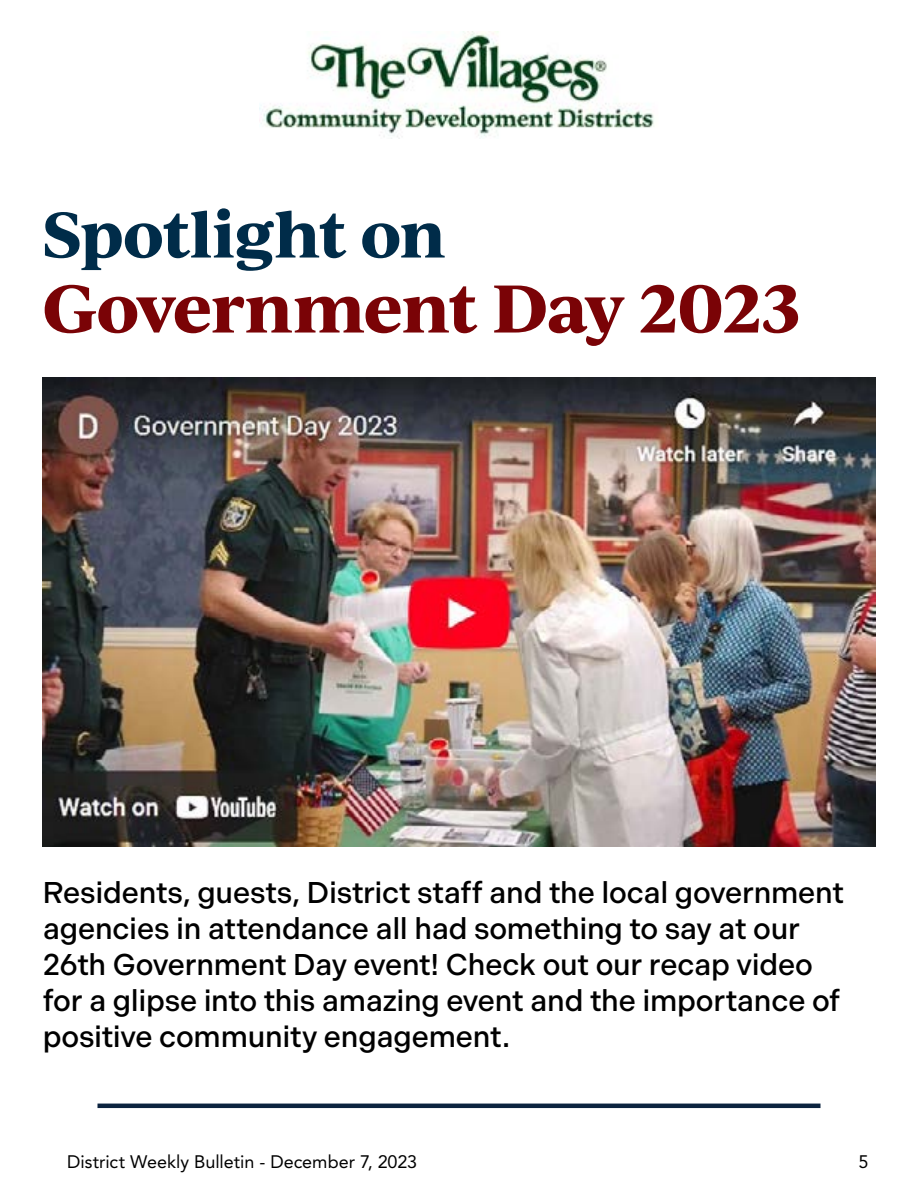
<style>
.page{position:relative;width:918px;height:1188px;background:#fff}
.page>*{position:absolute;margin:0;border:0;box-sizing:border-box;transform-origin:0 0}
.t1{font:700 64.5px "Ivy Journal";letter-spacing:-.025em;color:#7a0306}
.t2{font:700 61.5px "Ivy Journal";letter-spacing:-.02em;color:#002c49}
.t3{font:500 30px/36px "Indivisible";letter-spacing:-.01em;color:#000}
.t4{font:18px "Avenir LT Std";color:#000}
</style>
<div class="page">
<hr style="left:98px;top:1104px;width:722px;height:4px;background:#0b233f">
<img style="left:43px;top:378px;width:832px;height:468px">
<img style="left:259px;top:32px;width:395px;height:105px">
<h2 class="t2" style="left:43px;top:188px;width:405px">Spotlight on</h2>
<h1 class="t1" style="left:43px;top:260px;width:760px">Government Day 2023</h1>
<p class="t3" style="left:43px;top:875px;width:803px">Residents, guests, District staff and the local government agencies in attendance all had something to say at our 26th Government Day event! Check out our recap video for a glipse into this amazing event and the importance of positive community engagement.</p>
<p class="t4" style="left:67px;top:1151px;width:352px">District Weekly Bulletin - December 7, 2023</p>
<p class="t4" style="left:859px;top:1151px;width:12px">5</p>
</div>
